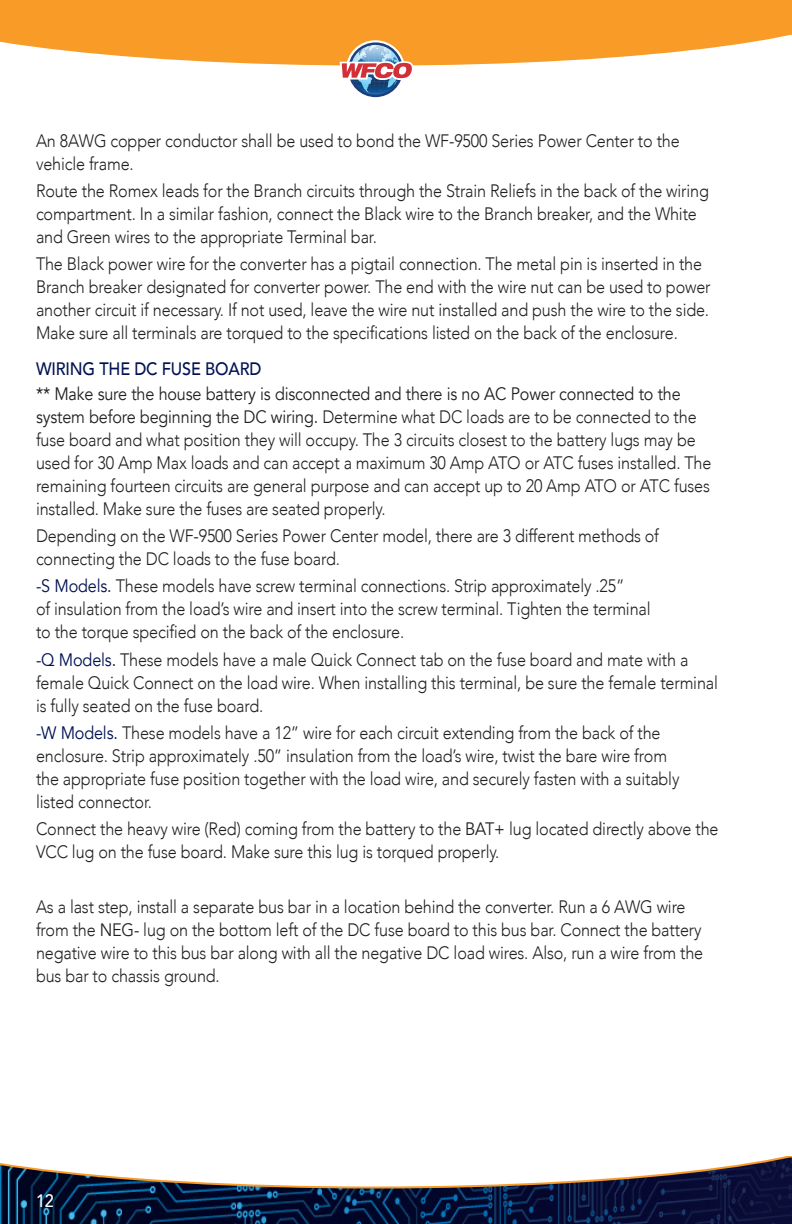
<style>
.page{position:relative;width:792px;height:1224px;background:#fff}
.page>*{position:absolute;margin:0;border:0;box-sizing:border-box;transform-origin:0 0}
.CatCopy{font:300 18px/23px "Avenir";letter-spacing:-.01em;color:#231f20;scale:.9 1}
.CatSubHdr{font:500 18px "Avenir";letter-spacing:-.01em;color:#001251;scale:.9 1}
.t1{font:500 18px "Avenir";color:#fff;scale:.9 1}
.s1{font-weight:400}
.s2{font-weight:400;color:#001251}
</style>
<div class="page">
<img style="left:0;top:1189px;width:792px;height:35px">
<svg style="left:0;top:1163px;width:716px;height:26px"></svg>
<svg style="left:0;top:0;width:716px;height:66px;background:#f8a63e"></svg>
<svg style="left:716px;top:0;width:76px;height:48px;background:#f8a944"></svg>
<svg style="left:716px;top:1156px;width:76px;height:33px"></svg>
<svg style="left:346px;top:40px;width:59px;height:60px"></svg>
<svg style="left:340px;top:44px;width:74px;height:52px"></svg>
<p class="CatCopy" style="left:36px;top:129px;width:717px">An 8AWG copper conductor shall be used to bond the WF-9500 Series Power Center to the vehicle frame.</p>
<p class="CatCopy" style="left:36px;top:179px;width:749px">Route the Romex leads for the Branch circuits through the Strain Reliefs in the back of the wiring compartment. In a similar fashion, connect the Black wire to the Branch breaker, and the White and Green wires to the appropriate Terminal bar.</p>
<p class="CatCopy" style="left:36px;top:253px;width:751px">The Black power wire for the converter has a pigtail connection. The metal pin is inserted in the Branch breaker designated for converter power. The end with the wire nut can be used to power another circuit if necessary. If not used, leave the wire nut installed and push the wire to the side.<br>Make sure all terminals are torqued to the specifications listed on the back of the enclosure.</p>
<p class="CatSubHdr" style="left:36px;top:353px;width:252px">WIRING THE DC FUSE BOARD</p>
<p class="CatCopy" style="left:36px;top:382px;width:752px"><span class="s1">** Make sure the house battery is disconnected and there is no AC Power connected to the system before beginning the DC wiring.</span> Determine what DC loads are to be connected to the fuse board and what position they will occupy. The 3 circuits closest to the battery lugs may be used for 30 Amp Max loads and can accept a maximum 30 Amp ATO or ATC fuses installed. The remaining fourteen circuits are general purpose and can accept up to 20 Amp ATO or ATC fuses installed. Make sure the fuses are seated properly.</p>
<p class="CatCopy" style="left:36px;top:524px;width:694px">Depending on the WF-9500 Series Power Center model, there are 3 different methods of connecting the DC loads to the fuse board.</p>
<p class="CatCopy" style="left:36px;top:575px;width:684px"><span class="s2">-S Models.</span> These models have screw terminal connections. Strip approximately .25”<br>of insulation from the load’s wire and insert into the screw terminal. Tighten the terminal to the torque specified on the back of the enclosure.</p>
<p class="CatCopy" style="left:36px;top:648px;width:759px"><span class="s2">-Q Models.</span> These models have a male Quick Connect tab on the fuse board and mate with a female Quick Connect on the load wire. When installing this terminal, be sure the female terminal is fully seated on the fuse board.</p>
<p class="CatCopy" style="left:36px;top:721px;width:717px"><span class="s2">-W Models.</span> These models have a 12” wire for each circuit extending from the back of the enclosure. Strip approximately .50” insulation from the load’s wire, twist the bare wire from the appropriate fuse position together with the load wire, and securely fasten with a suitably listed connector.</p>
<p class="CatCopy" style="left:36px;top:818px;width:760px">Connect the heavy wire (Red) coming from the battery to the <span class="s1">BAT+</span> lug located directly above the<br>VCC lug on the fuse board. Make sure this lug is torqued properly.</p>
<p class="CatCopy" style="left:36px;top:895px;width:743px">As a last step, install a separate bus bar in a location behind the converter. Run a 6 AWG wire from the <span class="s1">NEG-</span> lug on the bottom left of the DC fuse board to this bus bar. Connect the battery negative wire to this bus bar along with all the negative DC load wires. Also, run a wire from the bus bar to chassis ground.</p>
<p class="t1" style="left:36px;top:1185px;width:21px">12</p>
</div>
